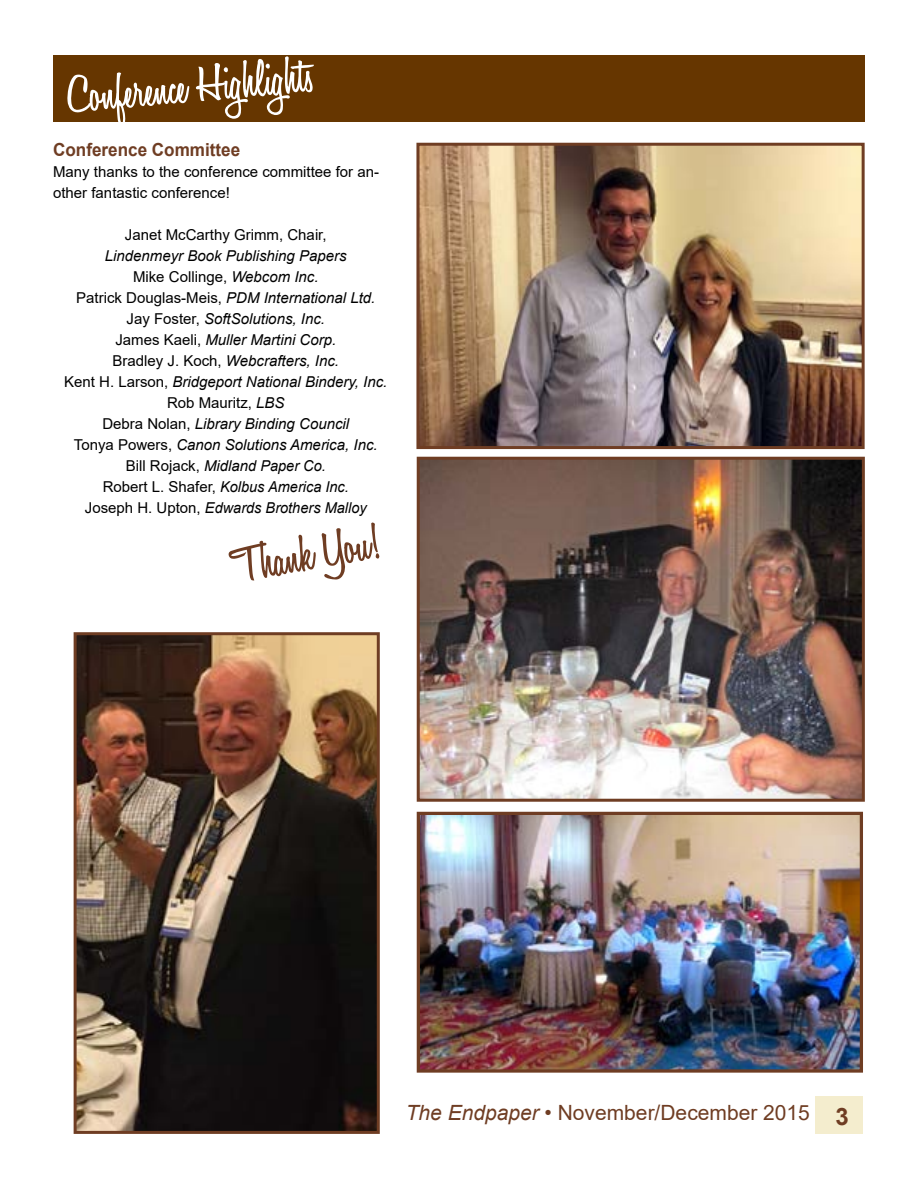
<style>
.page{position:relative;width:918px;height:1188px;background:#fff}
.page>*{position:absolute;margin:0;border:0;box-sizing:border-box;transform-origin:0 0}
.t1{font:600 54px "Honey Script";color:#fff}
.t2{font:600 54px "Honey Script";color:#6f3d23}
.t3{font:21px "Arial";color:#6f3d23}
.t4{font:700 18px "Arial";color:#6f3d23;scale:.95 1}
.t5{font:italic 15px/21px "Arial";color:#000;text-align:center}
.t6{font:15px/21px "Arial";color:#000}
.s1{font-style:normal}
.s2{font-style:italic}
.s3{font-weight:700;font-size:24px}
</style>
<div class="page">
<div style="left:816px;top:1096px;width:47px;height:38px;background:#f4edce"></div>
<div style="left:53px;top:55px;width:812px;height:67px;background:#663600"></div>
<img style="left:78px;top:636px;width:298px;height:494px">
<div style="left:74px;top:632px;width:306px;height:502px;border:3px solid #6f3d23"></div>
<img style="left:421px;top:816px;width:438px;height:253px">
<div style="left:417px;top:812px;width:446px;height:261px;border:3px solid #6f3d23"></div>
<img style="left:421px;top:461px;width:440px;height:337px">
<div style="left:417px;top:457px;width:448px;height:345px;border:3px solid #6f3d23"></div>
<img style="left:420px;top:147px;width:441px;height:298px">
<div style="left:416px;top:143px;width:449px;height:306px;border:3px solid #6f3d23"></div>
<h1 class="t1" style="left:64px;top:63px;width:248px;rotate:-5deg">Conference Highlights</h1>
<p class="t4" style="left:53px;top:137px;width:199px">Conference Committee</p>
<p class="t6" style="left:53px;top:161px;width:327px">Many thanks to the conference committee for an&shy;other fantastic conference!</p>
<p class="t6" style="left:125px;top:224px;width:203px">Janet McCarthy Grimm, Chair,</p>
<p class="t5" style="left:64px;top:245px;width:325px">Lindenmeyr Book Publishing Papers<br><span class="s1">Mike Collinge,</span> Webcom Inc.<br><span class="s1">Patrick Douglas-Meis,</span> PDM International Ltd.<br><span class="s1">Jay Foster,</span> SoftSolutions, Inc.<br><span class="s1">James Kaeli,</span> Muller Martini Corp.<br><span class="s1">Bradley J. Koch,</span> Webcrafters, Inc.<br><span class="s1">Kent H. Larson,</span> Bridgeport National Bindery, Inc.<br><span class="s1">Rob Mauritz,</span> LBS<br><span class="s1">Debra Nolan,</span> Library Binding Council<br><span class="s1">Tonya Powers,</span> Canon Solutions America, Inc.<br><span class="s1">Bill Rojack,</span> Midland Paper Co.<br><span class="s1">Robert L. Shafer,</span> Kolbus America Inc.<br><span class="s1">Joseph H. Upton,</span> Edwards Brothers Malloy</p>
<h1 class="t2" style="left:226px;top:534px;width:150px;rotate:-10deg">Thank You!</h1>
<h2 class="t3" style="left:406px;top:1098px;width:445px"><span class="s2">The Endpaper</span> • November/December 2015 <span class="s3">3</span></h2>
</div>
